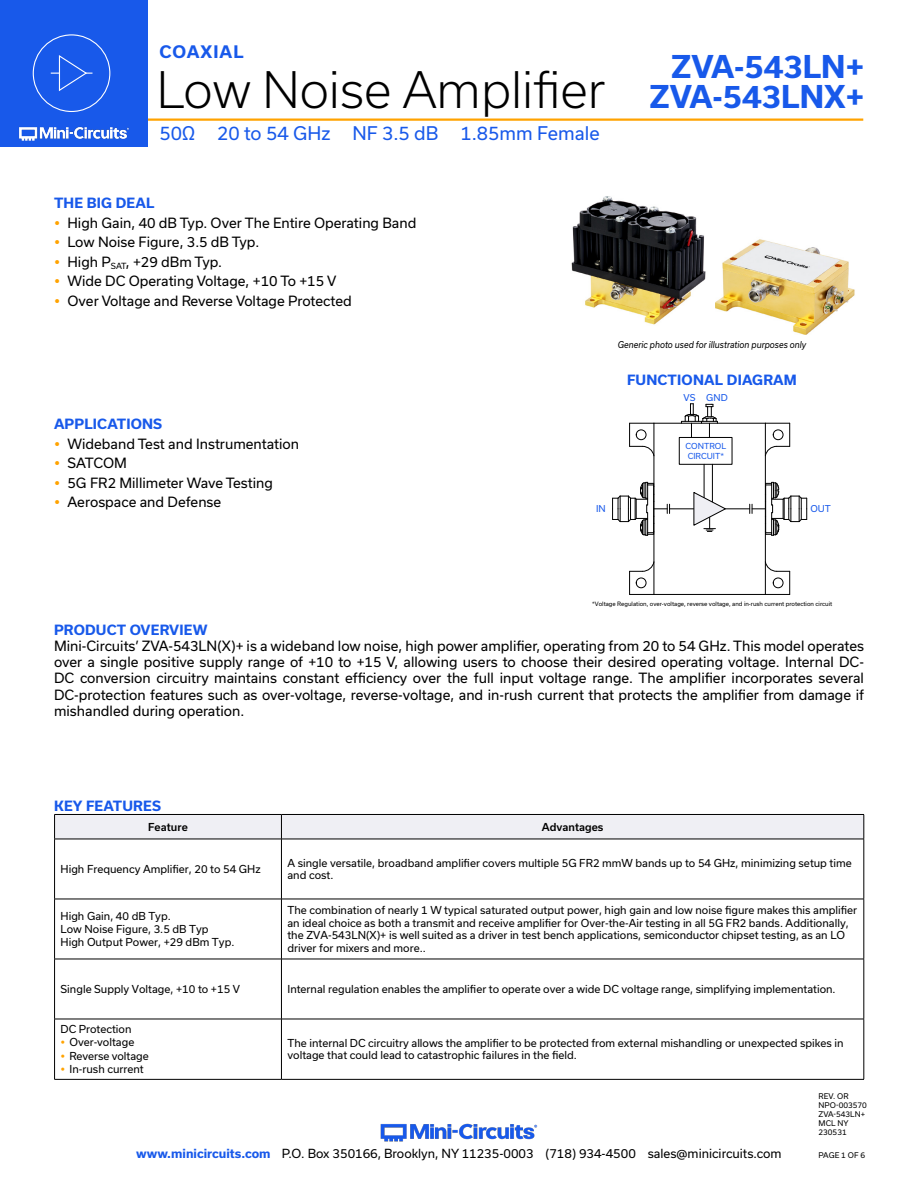
<style>
.page{position:relative;width:918px;height:1188px;background:#fff}
.page>*{position:absolute;margin:0;border:0;box-sizing:border-box;transform-origin:0 0}
.t1{font:300 48px "Usual";color:#000}
.t2{font:700 30px/30px "Usual";color:#1859ea;text-align:right}
.t3{font:18px "Usual";color:#1859ea}
.t4{font:700 16.5px "Usual";letter-spacing:.065em;color:#1859ea}
.Regular_Copy{font:13.5px/16.2px "Usual";color:#000;text-align:justify}
.Blue_Headers{font:700 13.5px "Usual";letter-spacing:.015em;color:#1859ea}
.t5{font:12px "Usual";color:#000}
.Table_Body_Left_Just{font:10.5px/12.6px "Usual";color:#000}
.Table_Header_Center{font:500 10.5px "Usual";color:#000}
.t6{font:italic 9px "Usual";color:#000;scale:.9 1}
.t7{font:9px "Usual";color:#1859ea}
.t8{font:7.95px/9.4px "Usual";color:#1859ea}
.Revision{font:7.5px "Usual";color:#000}
.t9{font:5.7px "Usual";color:#000}
.s1{font-weight:700;color:#1859ea}
</style>
<div class="page">
<img style="left:380px;top:1123px;width:158px;height:19px">
<hr style="left:130px;top:118px;width:733px;height:3px;background:#ffa300">
<div style="left:0;top:0;width:147px;height:147px;background:#1859ea"></div>
<img style="left:19px;top:126px;width:110px;height:15px">
<div style="left:33px;top:34px;width:77px;height:78px;border:1px solid #fff;border-radius:50%"></div>
<svg style="left:51px;top:55px;width:41px;height:36px"></svg>
<svg style="left:54px;top:814px;width:811px;height:25px"></svg>
<hr style="left:54px;top:839px;width:227px;height:1px;background:#000">
<hr style="left:54px;top:839px;width:1px;height:60px;background:#000">
<hr style="left:281px;top:839px;width:583px;height:1px;background:#000">
<hr style="left:281px;top:839px;width:1px;height:60px;background:#000">
<hr style="left:864px;top:839px;width:1px;height:60px;background:#000">
<hr style="left:54px;top:899px;width:227px;height:1px;background:#000">
<hr style="left:54px;top:899px;width:1px;height:60px;background:#000">
<hr style="left:281px;top:899px;width:583px;height:1px;background:#000">
<hr style="left:281px;top:899px;width:1px;height:60px;background:#000">
<hr style="left:864px;top:899px;width:1px;height:60px;background:#000">
<hr style="left:54px;top:959px;width:227px;height:1px;background:#000">
<hr style="left:54px;top:959px;width:1px;height:60px;background:#000">
<hr style="left:281px;top:959px;width:583px;height:1px;background:#000">
<hr style="left:281px;top:959px;width:1px;height:60px;background:#000">
<hr style="left:864px;top:959px;width:1px;height:60px;background:#000">
<hr style="left:54px;top:1019px;width:227px;height:1px;background:#000">
<hr style="left:54px;top:1019px;width:1px;height:60px;background:#000">
<hr style="left:281px;top:1019px;width:583px;height:1px;background:#000">
<hr style="left:281px;top:1019px;width:1px;height:60px;background:#000">
<hr style="left:864px;top:1019px;width:1px;height:60px;background:#000">
<hr style="left:54px;top:1079px;width:227px;height:1px;background:#000">
<hr style="left:281px;top:1079px;width:583px;height:1px;background:#000">
<img style="left:716px;top:239px;width:139px;height:96px">
<img style="left:571px;top:196px;width:135px;height:129px">
<hr style="left:654px;top:594px;width:111px;height:1px;background:#000">
<svg style="left:766px;top:423px;width:24px;height:32px"></svg>
<hr style="left:765px;top:423px;width:1px;height:171px;background:#000">
<svg style="left:629px;top:423px;width:25px;height:33px"></svg>
<hr style="left:654px;top:423px;width:1px;height:171px;background:#000">
<div style="left:636px;top:430px;width:10px;height:10px;border:1px solid #000;border-radius:50%"></div>
<hr style="left:654px;top:423px;width:111px;height:1px;background:#000">
<svg style="left:629px;top:561px;width:25px;height:34px"></svg>
<svg style="left:765px;top:561px;width:25px;height:34px"></svg>
<div style="left:679px;top:437px;width:53px;height:28px;border:1px solid #000"></div>
<svg style="left:681px;top:404px;width:37px;height:33px"></svg>
<hr style="left:704px;top:464px;width:1px;height:34px;background:#000">
<hr style="left:712px;top:464px;width:1px;height:39px;background:#000">
<svg style="left:612px;top:482px;width:195px;height:54px"></svg>
<h3 class="t4" style="left:159px;top:42px;width:86px">COAXIAL</h3>
<h1 class="t1" style="left:157px;top:62px;width:450px">Low Noise Amplifier</h1>
<h3 class="t3" style="left:159px;top:123px;width:442px">50Ω 20 to 54 GHz NF 3.5 dB 1.85mm Female</h3>
<h2 class="t2" style="left:650px;top:52px;width:216px">ZVA-543LN+<br>ZVA-543LNX+</h2>
<p class="Blue_Headers" style="left:54px;top:195px;width:102px">THE BIG DEAL</p>
<p class="Regular_Copy" style="left:68px;top:214px;width:350px">High Gain, 40 dB Typ. Over The Entire Operating Band</p>
<p class="Regular_Copy" style="left:68px;top:234px;width:193px">Low Noise Figure, 3.5 dB Typ.</p>
<p class="Regular_Copy" style="left:68px;top:253px;width:156px">High P<sub>SAT</sub>, +29 dBm Typ.</p>
<p class="Regular_Copy" style="left:68px;top:273px;width:270px">Wide DC Operating Voltage, +10 To +15 V</p>
<p class="Regular_Copy" style="left:68px;top:292px;width:286px">Over Voltage and Reverse Voltage Protected</p>
<p class="t6" style="left:618px;top:340px;width:211px">Generic photo used for illustration purposes only</p>
<p class="Blue_Headers" style="left:627px;top:373px;width:171px">FUNCTIONAL DIAGRAM</p>
<p class="t7" style="left:683px;top:393px;width:46px">VS GND</p>
<p class="Blue_Headers" style="left:54px;top:416px;width:110px">APPLICATIONS</p>
<p class="Regular_Copy" style="left:68px;top:436px;width:233px">Wideband Test and Instrumentation</p>
<p class="Regular_Copy" style="left:68px;top:455px;width:61px">SATCOM</p>
<p class="Regular_Copy" style="left:68px;top:475px;width:207px">5G FR2 Millimeter Wave Testing</p>
<p class="Regular_Copy" style="left:68px;top:494px;width:155px">Aerospace and Defense</p>
<p class="t8" style="left:686px;top:442px;width:42px">CONTROL<br>CIRCUIT*</p>
<p class="t7" style="left:596px;top:504px;width:11px">IN</p>
<p class="t7" style="left:810px;top:504px;width:22px">OUT</p>
<p class="t9" style="left:592px;top:600px;width:242px">*Voltage Regulation, over-voltage, reverse voltage, and in-rush current protection circuit</p>
<p class="Blue_Headers" style="left:54px;top:622px;width:155px">PRODUCT OVERVIEW</p>
<p class="Regular_Copy" style="left:54px;top:638px;width:812px">Mini-Circuits’ ZVA-543LN(X)+ is a wideband low noise, high power amplifier, operating from 20 to 54 GHz. This model operates over a single positive supply range of +10 to +15 V, allowing users to choose their desired operating voltage. Internal DC-DC conversion circuitry maintains constant efficiency over the full input voltage range. The amplifier incorporates several DC-protection features such as over-voltage, reverse-voltage, and in-rush current that protects the amplifier from damage if mishandled during operation.</p>
<p class="Blue_Headers" style="left:54px;top:798px;width:108px">KEY FEATURES</p>
<p class="Table_Header_Center" style="left:148px;top:821px;width:41px">Feature</p>
<p class="Table_Header_Center" style="left:542px;top:821px;width:63px">Advantages</p>
<p class="Table_Body_Left_Just" style="left:61px;top:863px;width:202px">High Frequency Amplifier, 20 to 54 GHz</p>
<p class="Table_Body_Left_Just" style="left:287px;top:856px;width:566px">A single versatile, broadband amplifier covers multiple 5G FR2 mmW bands up to 54 GHz, minimizing setup time and cost.</p>
<p class="Table_Body_Left_Just" style="left:61px;top:910px;width:112px">High Gain, 40 dB Typ.</p>
<p class="Table_Body_Left_Just" style="left:61px;top:923px;width:150px">Low Noise Figure, 3.5 dB Typ</p>
<p class="Table_Body_Left_Just" style="left:61px;top:935px;width:175px">High Output Power, +29 dBm Typ.</p>
<p class="Table_Body_Left_Just" style="left:287px;top:904px;width:571px">The combination of nearly 1 W typical saturated output power, high gain and low noise figure makes this amplifier an ideal choice as both a transmit and receive amplifier for Over-the-Air testing in all 5G FR2 bands. Additionally, the ZVA-543LN(X)+ is well suited as a driver in test bench applications, semiconductor chipset testing, as an LO driver for mixers and more..</p>
<p class="Table_Body_Left_Just" style="left:61px;top:983px;width:181px">Single Supply Voltage, +10 to +15 V</p>
<p class="Table_Body_Left_Just" style="left:287px;top:983px;width:550px">Internal regulation enables the amplifier to operate over a wide DC voltage range, simplifying implementation.</p>
<p class="Table_Body_Left_Just" style="left:61px;top:1023px;width:72px">DC Protection</p>
<p class="Table_Body_Left_Just" style="left:70px;top:1036px;width:66px">Over-voltage</p>
<p class="Table_Body_Left_Just" style="left:70px;top:1050px;width:81px">Reverse voltage</p>
<p class="Table_Body_Left_Just" style="left:70px;top:1063px;width:76px">In-rush current</p>
<p class="Table_Body_Left_Just" style="left:287px;top:1037px;width:558px">The internal DC circuitry allows the amplifier to be protected from external mishandling or unexpected spikes in voltage that could lead to catastrophic failures in the field.</p>
<p class="Revision" style="left:819px;top:1092px;width:32px">REV. OR</p>
<p class="Revision" style="left:819px;top:1101px;width:50px">NPO-003570</p>
<p class="Revision" style="left:819px;top:1110px;width:48px">ZVA-543LN+</p>
<p class="Revision" style="left:819px;top:1119px;width:32px">MCL NY</p>
<p class="Revision" style="left:819px;top:1128px;width:30px">230531</p>
<p class="t5" style="left:136px;top:1146px;width:647px"><span class="s1">www.minicircuits.com</span> P.O. Box 350166, Brooklyn, NY 11235-0003 (718) 934-4500 sales@minicircuits.com</p>
<p class="Revision" style="left:819px;top:1151px;width:48px">PAGE 1 OF 6</p>
</div>
